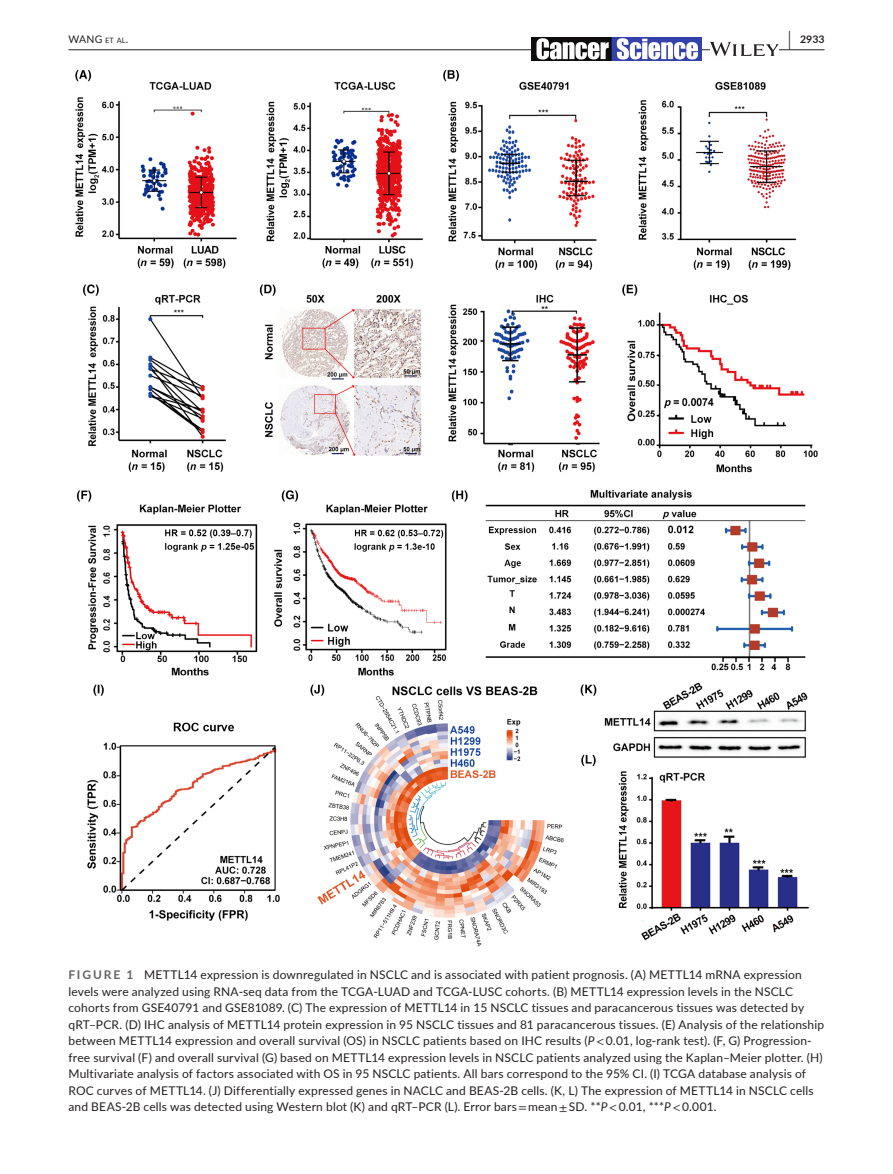
<style>
.page{position:relative;width:893px;height:1174px;background:#fff}
.page>*{position:absolute;margin:0;border:0;box-sizing:border-box;transform-origin:0 0}
.t1{font:12px/16.5px "Lato";letter-spacing:.015em;color:#231f20}
.t2{font:10.5px "Lato";color:#231f20}
.t3{font:700 10.5px "Lato";color:#231f20}
.s1{font-size:7.35px}
.s2{font-size:19.5px}
.s3{font-weight:700;color:#636366}
.s4{font-style:italic}
.s5{font-family:"STIX"}
</style>
<div class="page">
<hr style="left:68px;top:49px;width:756px;height:1px;background:#231f20">
<img style="left:531px;top:37px;width:170px;height:24px">
<svg style="left:710px;top:42px;width:69px;height:14px"></svg>
<img style="left:75px;top:69px;width:743px;height:878px">
<p class="t2" style="left:68px;top:31px;width:61px">WANG <span class="s1">et al</span>.</p>
<p class="t3" style="left:789px;top:31px;width:37px"><span class="s2">|</span> 2933</p>
<p class="t1" style="left:68px;top:966px;width:757px"><span class="s3">FIGURE 1</span> METTL14 expression is downregulated in NSCLC and is associated with patient prognosis. (A) METTL14 mRNA expression levels were analyzed using RNA-seq data from the TCGA-LUAD and TCGA-LUSC cohorts. (B) METTL14 expression levels in the NSCLC cohorts from GSE40791 and GSE81089. (C) The expression of METTL14 in 15 NSCLC tissues and paracancerous tissues was detected by qRT–PCR. (D) IHC analysis of METTL14 protein expression in 95 NSCLC tissues and 81 paracancerous tissues. (E) Analysis of the relationship between METTL14 expression and overall survival (OS) in NSCLC patients based on IHC results (<span class="s4">P</span><span class="s5">&lt;</span> 0.01, log-rank test). (F, G) Progression&shy;free survival (F) and overall survival (G) based on METTL14 expression levels in NSCLC patients analyzed using the Kaplan–Meier plotter. (H)<br>Multivariate analysis of factors associated with OS in 95 NSCLC patients. All bars correspond to the 95% CI. (I) TCGA database analysis of ROC curves of METTL14. (J) Differentially expressed genes in NACLC and BEAS-2B cells. (K, L) The expression of METTL14 in NSCLC cells and BEAS-2B cells was detected using Western blot (K) and qRT–PCR (L). Error bars <span class="s5">=</span> mean <span class="s5">±</span> SD. **<span class="s4">P</span><span class="s5">&lt;</span> 0.01, ***<span class="s4">P</span><span class="s5">&lt;</span> 0.001.</p>
</div>
